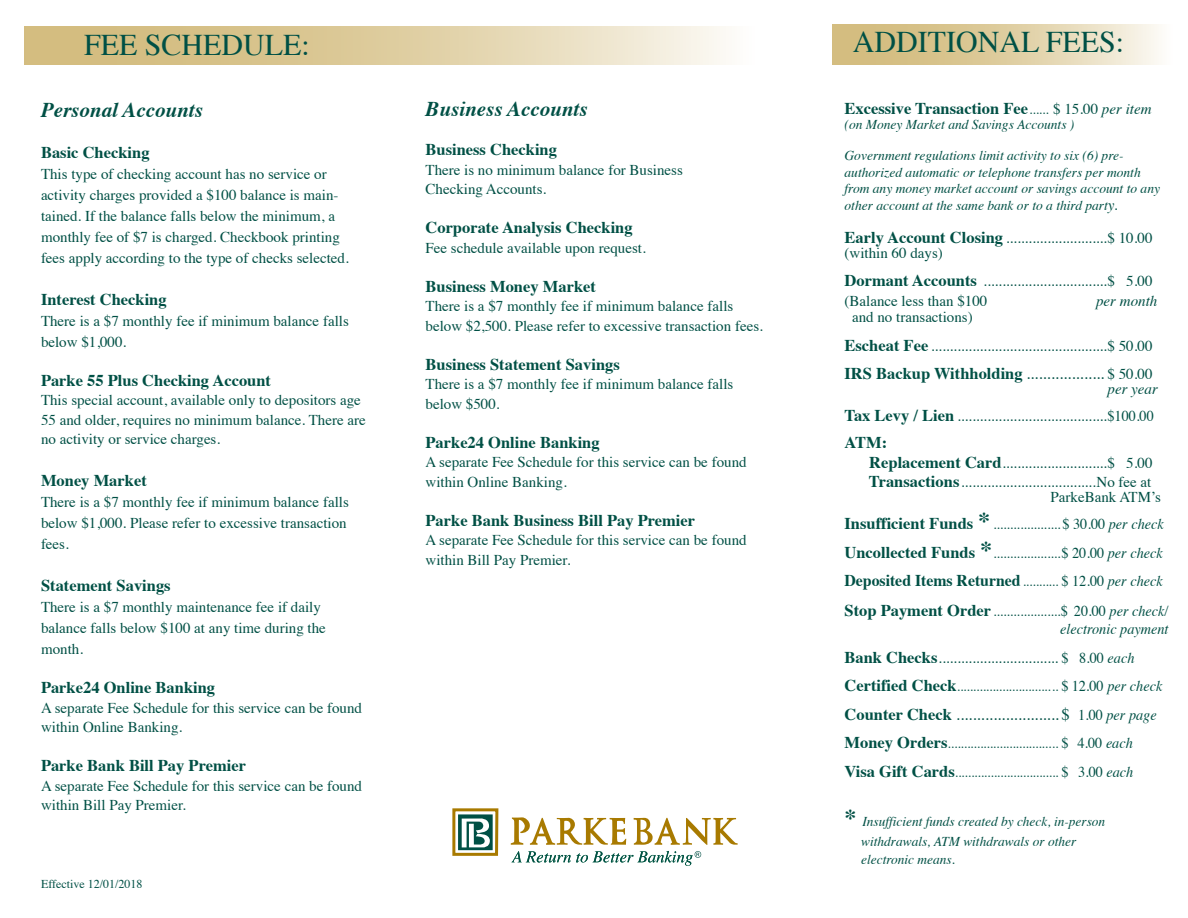
<style>
.page{position:relative;width:1188px;height:918px;background:#fff}
.page>*{position:absolute;margin:0;border:0;box-sizing:border-box;transform-origin:0 0}
.t1{font:30px "Times";color:#005045}
.t2{font:italic 700 21px "Times";color:#005045}
.t3{font:700 16.5px "Times";color:#005045}
.t4{font:16.5px "Times";color:#005045}
.t5{font:700 16.5px "Times";color:#005045;scale:.96 1}
.t6{font:15px/19.5px "Times";color:#005045}
.t7{font:italic 15px "Times";color:#005045}
.t8{font:italic 13.5px/16.5px "Times";color:#005045}
.t9{font:13.5px/28.5px "Times";color:#005045;scale:.96 1}
.t10{font:13.5px/28.5px "Times";color:#005045}
.t11{font:12px "Times";color:#005045}
.s1{font-weight:400;font-size:13.5px}
.s2{font-weight:400;font-size:15px}
.s3{font-weight:400;font-style:italic;font-size:15px}
.s4{font-size:15px}
.s5{font-weight:700;font-size:16.5px}
.s6{font-weight:400}
.s7{font-style:italic}
.s8{font-weight:700;font-size:24px}
.s9{font-style:italic;font-size:15px}
.s10{font-weight:700}
.s11{font-weight:700;font-style:normal;font-size:24px}
</style>
<div class="page">
<svg style="left:25px;top:27px;width:701px;height:38px"></svg>
<svg style="left:832px;top:24px;width:327px;height:40px"></svg>
<svg style="left:511px;top:817px;width:115px;height:28px"></svg>
<svg style="left:634px;top:818px;width:104px;height:27px"></svg>
<svg style="left:452px;top:808px;width:47px;height:48px"></svg>
<svg style="left:512px;top:851px;width:189px;height:15px"></svg>
<h1 class="t1" style="left:84px;top:16px;width:227px">FEE SCHEDULE:</h1>
<h2 class="t2" style="left:41px;top:91px;width:163px">Personal Accounts</h2>
<p class="t3" style="left:41px;top:137px;width:110px">Basic Checking</p>
<p class="t6" style="left:41px;top:162px;width:309px;line-height:21px">This type of checking account has no service or activity charges provided a $100 balance is main&shy;tained. If the balance falls below the minimum, a monthly fee of $7 is charged. Checkbook printing fees apply according to the type of checks selected.</p>
<p class="t3" style="left:41px;top:284px;width:127px">Interest Checking</p>
<p class="t6" style="left:41px;top:309px;width:309px;line-height:21px">There is a $7 monthly fee if minimum balance falls below $1,000.</p>
<p class="t3" style="left:41px;top:365px;width:232px">Parke 55 Plus Checking Account</p>
<p class="t6" style="left:41px;top:389px;width:326px">This special account, available only to depositors age<br>55 and older, requires no minimum balance. There are no activity or service charges.</p>
<p class="t3" style="left:41px;top:465px;width:107px">Money Market</p>
<p class="t6" style="left:41px;top:491px;width:309px;line-height:21px">There is a $7 monthly fee if minimum balance falls below $1,000. Please refer to excessive transaction fees.</p>
<p class="t3" style="left:41px;top:570px;width:131px">Statement Savings</p>
<p class="t6" style="left:41px;top:596px;width:286px;line-height:21px">There is a $7 monthly maintenance fee if daily balance falls below $100 at any time during the month.</p>
<p class="t3" style="left:41px;top:672px;width:176px">Parke24 Online Banking</p>
<p class="t6" style="left:41px;top:697px;width:323px">A separate Fee Schedule for this service can be found within Online Banking.</p>
<p class="t3" style="left:41px;top:750px;width:207px">Parke Bank Bill Pay Premier</p>
<p class="t6" style="left:41px;top:775px;width:323px">A separate Fee Schedule for this service can be found within Bill Pay Premier.</p>
<p class="t11" style="left:41px;top:873px;width:103px">Effective 12/01/2018</p>
<h2 class="t2" style="left:426px;top:90px;width:164px">Business Accounts</h2>
<p class="t3" style="left:426px;top:134px;width:133px">Business Checking</p>
<p class="t6" style="left:426px;top:159px;width:259px">There is no minimum balance for Business<br>Checking Accounts.</p>
<p class="t3" style="left:426px;top:212px;width:209px">Corporate Analysis Checking</p>
<p class="t6" style="left:426px;top:237px;width:222px">Fee schedule available upon request.</p>
<p class="t3" style="left:426px;top:271px;width:172px">Business Money Market</p>
<p class="t6" style="left:426px;top:295px;width:339px">There is a $7 monthly fee if minimum balance falls below $2,500. Please refer to excessive transaction fees.</p>
<p class="t3" style="left:426px;top:349px;width:196px">Business Statement Savings</p>
<p class="t6" style="left:426px;top:373px;width:309px">There is a $7 monthly fee if minimum balance falls below $500.</p>
<p class="t3" style="left:426px;top:427px;width:176px">Parke24 Online Banking</p>
<p class="t6" style="left:426px;top:451px;width:323px">A separate Fee Schedule for this service can be found within Online Banking.</p>
<p class="t3" style="left:426px;top:505px;width:271px">Parke Bank Business Bill Pay Premier</p>
<p class="t6" style="left:426px;top:529px;width:323px">A separate Fee Schedule for this service can be found within Bill Pay Premier.</p>
<h1 class="t1" style="left:853px;top:14px;width:273px">ADDITIONAL FEES:</h1>
<p class="t3" style="left:845px;top:93px;width:309px">Excessive Transaction Fee<span class="s1">......</span> <span class="s2">$ 15.00</span> <span class="s3">per item</span></p>
<p class="t8" style="left:845px;top:115px;width:231px">(on Money Market and Savings Accounts )</p>
<p class="t8" style="left:845px;top:147px;width:317px">Government regulations limit activity to six (6) pre&shy;authorized automatic or telephone transfers per month from any money market account or savings account to any other account at the same bank or to a third part<span class="s4">y.</span></p>
<p class="t6" style="left:845px;top:229px;width:309px;line-height:15px"><span class="s5">Early Account Closing</span> ...........................$ 10.00 (within 60 days)</p>
<p class="t6" style="left:845px;top:270px;width:309px"><span class="s5">Dormant Accounts</span> .................................$ 5.00 (Balance less than $100</p>
<p class="t7" style="left:1096px;top:288px;width:63px">per month</p>
<p class="t6" style="left:845px;top:302px;width:309px;line-height:28.5px;text-indent:8px">and no transactions)<br><span class="s5">Escheat Fee</span> ...............................................$ 50.00</p>
<p class="t3" style="left:845px;top:358px;width:310px">IRS Backup Withholding <span class="s6">...................</span> <span class="s2">$ 50.00</span></p>
<p class="t6" style="left:845px;top:375px;width:315px;line-height:27px;text-align:right"><span class="s7">per year<br></span><span class="s5">Tax Levy / Lien</span> ........................................$100.00</p>
<p class="t3" style="left:845px;top:427px;width:44px">ATM:</p>
<p class="t6" style="left:869px;top:452px;width:285px"><span class="s5">Replacement Card</span>............................$ 5.00<br><span class="s5">Transactions</span>....................................No fee at</p>
<p class="t6" style="left:1051px;top:486px;width:112px">ParkeBank ATM’s</p>
<p class="t10" style="left:845px;top:510px;width:321px"><span class="s5">Insufficient Funds</span> <span class="s8">*</span> .................... <span class="s4">$ 30.00</span> <span class="s9">per check<br></span><span class="s5">Uncollected Funds</span> <span class="s8">*</span>....................<span class="s4">$ 20.00</span> <span class="s9">per check</span></p>
<p class="t5" style="left:845px;top:565px;width:333px">Deposited Items Returned <span class="s1">...........</span> <span class="s2">$ 12.00</span> <span class="s3">per check</span></p>
<p class="t10" style="left:845px;top:597px;width:326px"><span class="s5">Stop Payment Order</span> ....................<span class="s4">$ 20.00</span> <span class="s9">per check/</span></p>
<p class="t6" style="left:845px;top:614px;width:326px;line-height:28.5px;text-indent:216px"><span class="s7">electronic payment<br></span><span class="s5">Bank Checks</span>................................ $ 8.00 <span class="s7">each</span></p>
<p class="t9" style="left:845px;top:672px;width:333px"><span class="s5">Certified Check</span>............................... <span class="s4">$ 12.00</span> <span class="s9">per check</span></p>
<p class="t4" style="left:845px;top:699px;width:314px"><span class="s10">Counter Check</span> ......................... $ <span class="s4">1.00</span> <span class="s9">per page</span></p>
<p class="t9" style="left:845px;top:729px;width:302px"><span class="s5">Money Orders</span>.................................. <span class="s4">$ 4.00</span> <span class="s9">each<br></span><span class="s5">Visa Gift Cards</span>................................ <span class="s4">$ 3.00</span> <span class="s9">each</span></p>
<p class="t8" style="left:861px;top:811px;width:246px;line-height:19.5px;text-indent:-17px"><span class="s11">*</span> Insufficient funds created by check, in-person withdrawals, ATM withdrawals or other</p>
<p class="t8" style="left:861px;top:850px;width:95px">electronic means.</p>
</div>
